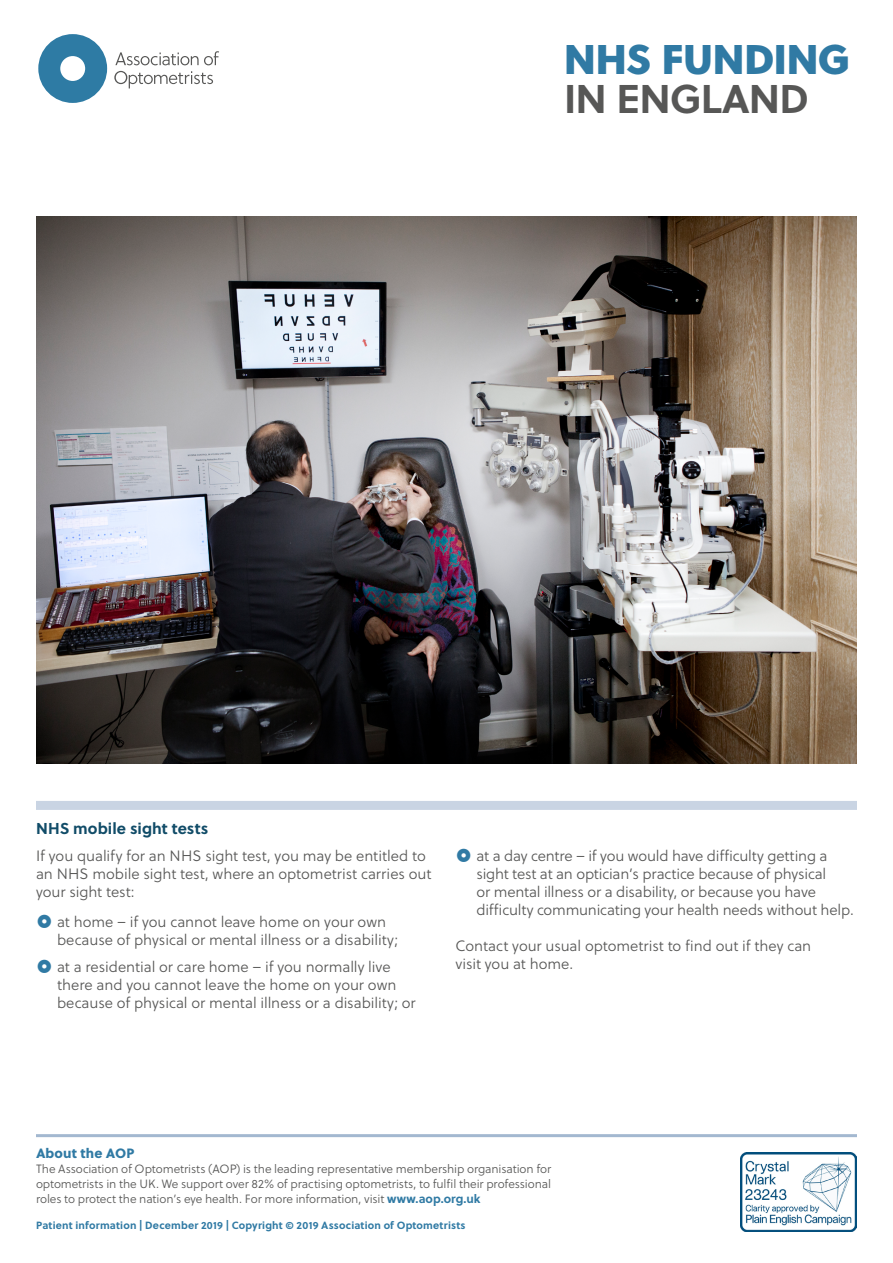
<style>
.page{position:relative;width:893px;height:1263px;background:#fff}
.page>*{position:absolute;margin:0;border:0;box-sizing:border-box;transform-origin:0 0}
.t1{font:48px "Soleil Xb";letter-spacing:-.03em;color:#307aa4}
.t2{font:48px "Soleil Sb";letter-spacing:-.04em;color:#575756}
.t3{font:700 15.75px "Soleil";letter-spacing:.005em;color:#114c68}
.t4{font:15px/18px "Soleil Lt";letter-spacing:-.005em;color:#575756}
.t5{font:13.5px "Soleil Xb";letter-spacing:.015em;color:#307aa4}
.t6{font:12px/15px "Soleil Lt";letter-spacing:-.005em;color:#575756;text-align:justify}
.t7{font:700 10.5px "Soleil";letter-spacing:.015em;color:#307aa4}
.s1{font-family:"Soleil";font-weight:700;color:#307aa4}
</style>
<div class="page">
<img style="left:740px;top:1152px;width:117px;height:79px">
<hr style="left:36px;top:1134px;width:821px;height:3px;background:#a3b8d0">
<svg style="left:115px;top:51px;width:104px;height:14px"></svg>
<svg style="left:114px;top:71px;width:99px;height:17px"></svg>
<svg style="left:38px;top:34px;width:69px;height:69px"></svg>
<div style="left:36px;top:801px;width:821px;height:9px;background:#c9d4e3"></div>
<img style="left:36px;top:216px;width:821px;height:547px">
<h1 class="t1" style="left:563px;top:19px;width:289px">nhs funding</h1>
<h1 class="t2" style="left:563px;top:59px;width:247px">IN ENGLAND</h1>
<p class="t3" style="left:36px;top:816px;width:174px">NHS mobile sight tests</p>
<p class="t4" style="left:36px;top:846px;width:397px">If you qualify for an NHS sight test, you may be entitled to an NHS mobile sight test, where an optometrist carries out your sight test:</p>
<p class="t4" style="left:57px;top:912px;width:343px">at home – if you cannot leave home on your own because of physical or mental illness or a disability;</p>
<p class="t4" style="left:57px;top:957px;width:360px">at a residential or care home – if you normally live there and you cannot leave the home on your own because of physical or mental illness or a disability; or</p>
<p class="t4" style="left:476px;top:846px;width:379px">at a day centre – if you would have difficulty getting a sight test at an optician’s practice because of physical<br>or mental illness or a disability, or because you have difficulty communicating your health needs without help.</p>
<p class="t4" style="left:455px;top:936px;width:357px">Contact your usual optometrist to find out if they can visit you at home.</p>
<p class="t5" style="left:36px;top:1142px;width:100px">About the AOP</p>
<p class="t6" style="left:36px;top:1161px;width:517px">The Association of Optometrists (AOP) is the leading representative membership organisation for optometrists in the UK. We support over 82% of practising optometrists, to fulfil their professional roles to protect the nation’s eye health. For more information, visit <span class="s1">www.aop.org.uk</span></p>
<p class="t7" style="left:36px;top:1217px;width:431px">Patient information | December 2019 | Copyright © 2019 Association of Optometrists</p>
</div>
